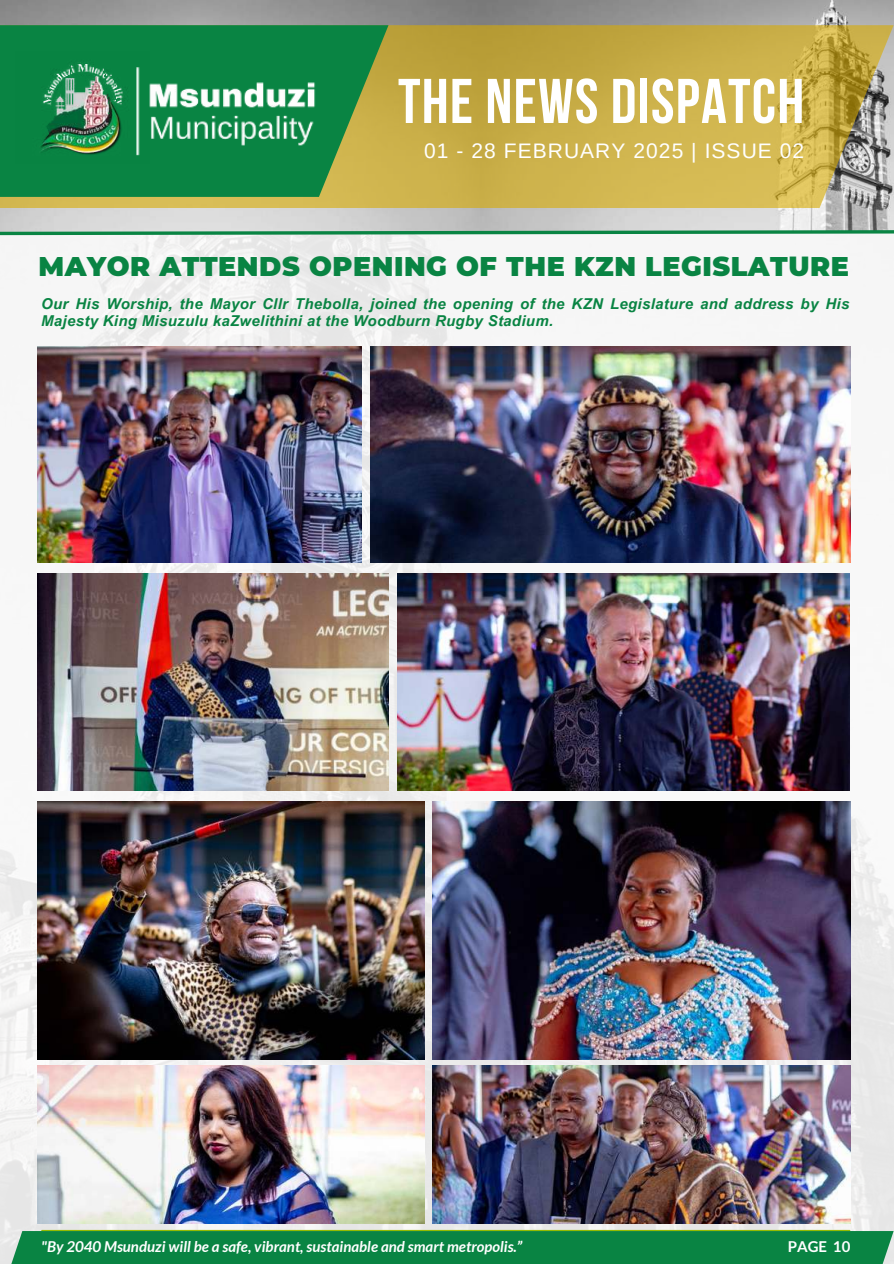
<style>
.page{position:relative;width:894px;height:1264px;background:#fff}
.page>*{position:absolute;margin:0;border:0;box-sizing:border-box;transform-origin:0 0}
.t1{font:700 63px "Bebas Neue";letter-spacing:.02em;color:#fff}
.t2{font:900 27px "Montserrat";letter-spacing:.02em;color:#098443}
.t3{font:21px "Arimo";letter-spacing:.05em;color:#fff}
.t4{font:italic 700 15px/16.8px "Arial MT Pro";letter-spacing:.02em;color:#098443}
.t5{font:italic 700 15px "Lato";color:#fff}
.t6{font:700 15px "Lato";color:#fff}
</style>
<div class="page">
<img style="left:0;top:237px;width:893px;height:993px">
<div style="left:0;top:1230px;width:893px;height:33px;background:#098443"></div>
<hr style="left:42px;top:1229px;width:807px;height:1px;background:#94bb00">
<img style="left:481px;top:0;width:412px;height:228px">
<svg style="left:0;top:25px;width:893px;height:183px;background:#c5ac4d"></svg>
<svg style="left:0;top:25px;width:388px;height:172px;background:#459145"></svg>
<img style="left:125px;top:0;width:209px;height:228px">
<img style="left:15px;top:51px;width:134px;height:113px">
<img style="left:37px;top:346px;width:324px;height:216px">
<img style="left:370px;top:346px;width:479px;height:216px">
<img style="left:37px;top:573px;width:351px;height:217px">
<img style="left:397px;top:573px;width:452px;height:217px">
<img style="left:37px;top:801px;width:387px;height:258px">
<img style="left:432px;top:801px;width:417px;height:258px">
<img style="left:37px;top:1065px;width:387px;height:158px">
<img style="left:432px;top:1065px;width:417px;height:158px">
<svg style="left:0;top:228px;width:893px;height:9px"></svg>
<h1 class="t1" style="left:398px;top:67px;width:407px">THE NEWS DISPATCH</h1>
<h3 class="t3" style="left:424px;top:138px;width:381px">01 - 28 FEBRUARY 2025 | ISSUE 02</h3>
<h2 class="t2" style="left:38px;top:246px;width:811px">MAYOR ATTENDS OPENING OF THE KZN LEGISLATURE</h2>
<p class="t4" style="left:41px;top:296px;width:809px">Our His Worship, the Mayor Cllr Thebolla, joined the opening of the KZN Legislature and address by His<br>Majesty King Misuzulu kaZwelithini at the Woodburn Rugby Stadium.</p>
<p class="t5" style="left:41px;top:1237px;width:482px">"By 2040 Msunduzi will be a safe, vibrant, sustainable and smart metropolis.”</p>
<p class="t6" style="left:787px;top:1237px;width:64px">PAGE 10</p>
</div>
